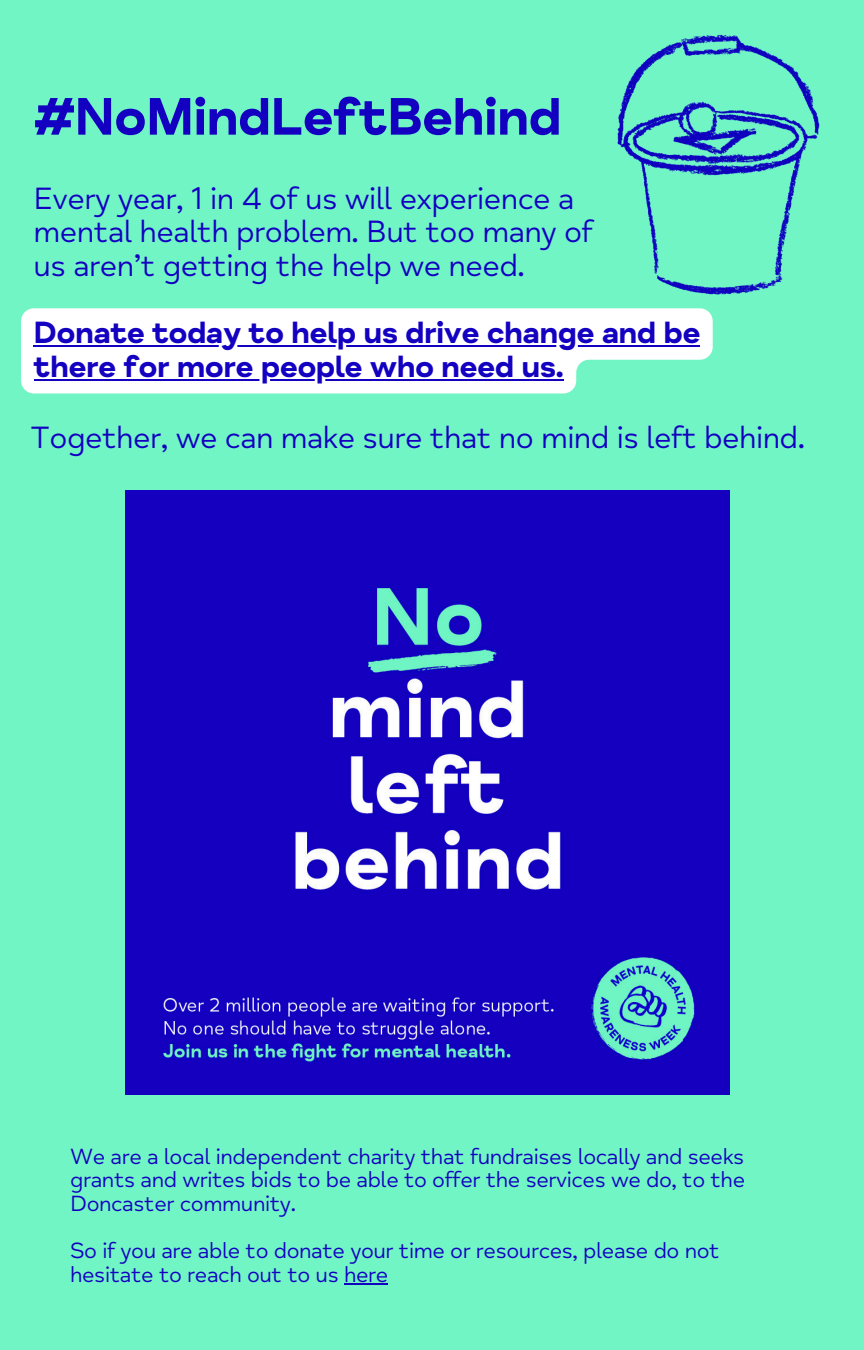
<style>
.page{position:relative;width:864px;height:1350px;background:#71f5c4}
.page>*{position:absolute;margin:0;border:0;box-sizing:border-box;transform-origin:0 0}
.t1{font:54px "Mind Meridian Display";letter-spacing:-.02em;color:#1300c1}
.t2{font:31.5px/33.8px "Mind Meridian";letter-spacing:-.02em;color:#1300c1}
.t3{font:31.5px "Mind Meridian Display";letter-spacing:-.02em;color:#1300c1}
.t4{font:22.5px/23.6px "Mind Meridian";letter-spacing:-.02em;color:#1300c1;text-align:justify}
</style>
<div class="page">
<img style="left:126px;top:491px;width:604px;height:604px">
<svg style="left:21px;top:308px;width:692px;height:85px;background:#f0fbf9"></svg>
<hr style="left:34px;top:345px;width:666px;height:2px;background:#1300c1">
<hr style="left:34px;top:379px;width:530px;height:1px;background:#1300c1">
<img style="left:617px;top:34px;width:203px;height:261px">
<hr style="left:344px;top:1284px;width:44px;height:1px;background:#1300c1">
<p class="t1" style="left:34px;top:84px;width:530px">#NoMindLeftBehind</p>
<h1 class="t2" style="left:34px;top:182px;width:561px">Every year, 1 in 4 of us will experience a mental health problem. But too many of us aren’t getting the help we need.</h1>
<h2 class="t3" style="left:34px;top:314px;width:669px">Donate today to help us drive change and be</h2>
<h2 class="t3" style="left:34px;top:348px;width:532px">there for more people who need us.</h2>
<h2 class="t2" style="left:30px;top:421px;width:776px">Together, we can make sure that no mind is left behind.</h2>
<p class="t4" style="left:70px;top:1145px;width:677px">We are a local independent charity that fundraises locally and seeks grants and writes bids to be able to offer the services we do, to the Doncaster community.</p>
<p class="t4" style="left:70px;top:1239px;width:651px">So if you are able to donate your time or resources, please do not hesitate to reach out to us here</p>
</div>
